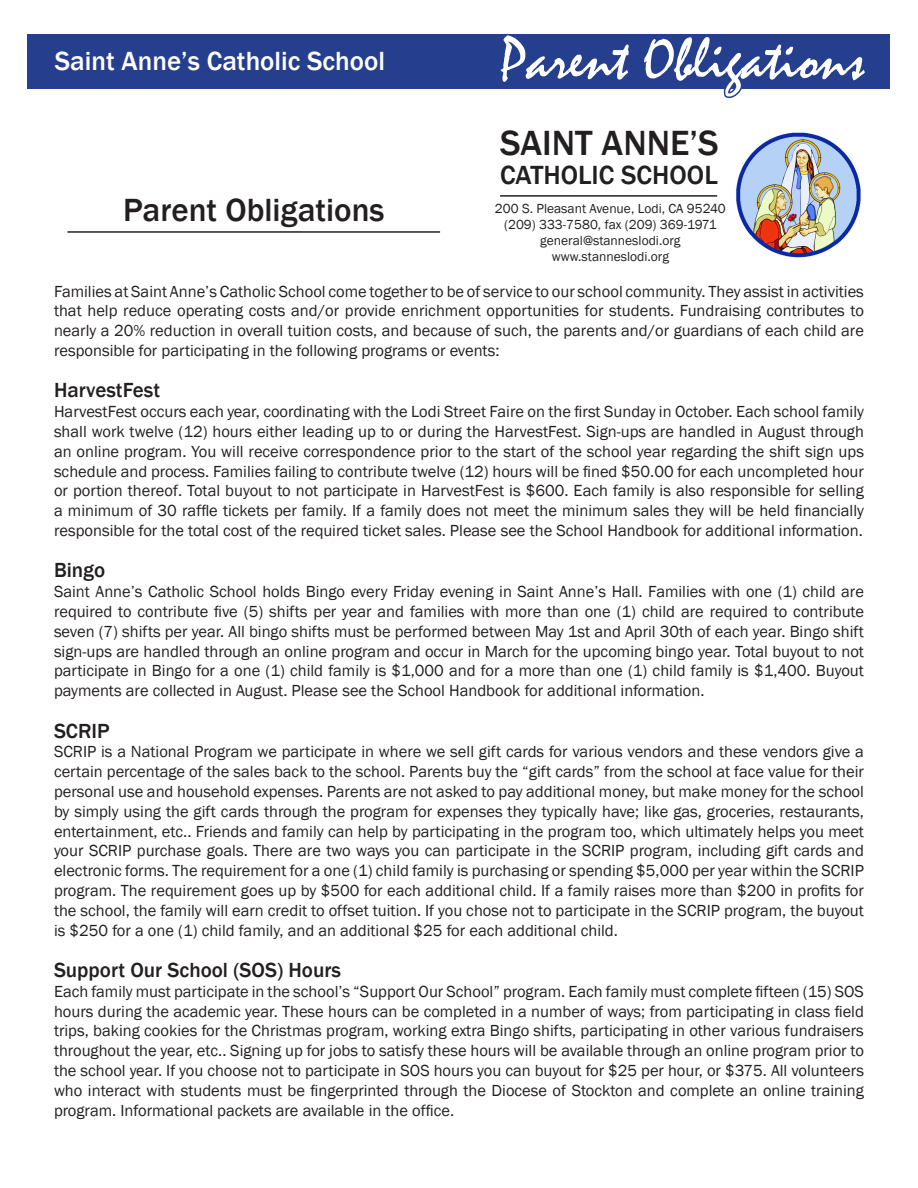
<style>
.page{position:relative;width:918px;height:1188px;background:#fff}
.page>*{position:absolute;margin:0;border:0;box-sizing:border-box;transform-origin:0 0}
.t1{font:60px "Mistral";color:#fff}
.t2{font:500 36px "Franklin Gothic";color:#231f20}
.t3{font:500 33px "Franklin Gothic";color:#231f20}
.t4{font:500 27px "Franklin Gothic";color:#fff}
.t5{font:500 27px "Franklin Gothic";color:#231f20}
.t6{font:500 21px "Franklin Gothic";color:#231f20}
.t7{font:16.5px/19.8px "Franklin Gothic";color:#231f20;text-align:justify}
.t8{font:13.5px "Franklin Gothic";color:#231f20}
</style>
<div class="page">
<div style="left:28px;top:34px;width:862px;height:55px;background:#253f8e"></div>
<svg style="left:723px;top:89px;width:19px;height:9px"></svg>
<img style="left:736px;top:132px;width:125px;height:126px">
<hr style="left:500px;top:195px;width:217px;height:2px;background:#231f20">
<hr style="left:68px;top:231px;width:372px;height:2px;background:#231f20">
<p class="t4" style="left:55px;top:44px;width:332px">Saint Anne’s Catholic School</p>
<p class="t3" style="left:123px;top:190px;width:263px">Parent Obligations</p>
<p class="t1" style="left:500px;top:23px;width:366px">Parent Obligations</p>
<p class="t2" style="left:500px;top:121px;width:220px">SAINT ANNE’S</p>
<p class="t5" style="left:500px;top:158px;width:219px">CATHOLIC SCHOOL</p>
<p class="t8" style="left:495px;top:200px;width:232px">200 S. Pleasant Avenue, Lodi, CA 95240</p>
<p class="t8" style="left:504px;top:216px;width:214px">(209) 333-7580, fax (209) 369-1971</p>
<p class="t8" style="left:540px;top:232px;width:142px">general@stanneslodi.org</p>
<p class="t8" style="left:552px;top:249px;width:119px">www.stanneslodi.org</p>
<p class="t7" style="left:54px;top:282px;width:812px">Families at Saint Anne’s Catholic School come together to be of service to our school community. They assist in activities that help reduce operating costs and/or provide enrichment opportunities for students. Fundraising contributes to nearly a 20% reduction in overall tuition costs, and because of such, the parents and/or guardians of each child are responsible for participating in the following programs or events:</p>
<p class="t6" style="left:54px;top:377px;width:108px">HarvestFest</p>
<p class="t7" style="left:54px;top:402px;width:812px">HarvestFest occurs each year, coordinating with the Lodi Street Faire on the first Sunday in October. Each school family shall work twelve (12) hours either leading up to or during the HarvestFest. Sign-ups are handled in August through an online program. You will receive correspondence prior to the start of the school year regarding the shift sign ups schedule and process. Families failing to contribute twelve (12) hours will be fined $50.00 for each uncompleted hour or portion thereof. Total buyout to not participate in HarvestFest is $600. Each family is also responsible for selling a minimum of 30 raffle tickets per family. If a family does not meet the minimum sales they will be held financially responsible for the total cost of the required ticket sales. Please see the School Handbook for additional information.</p>
<p class="t6" style="left:54px;top:557px;width:53px">Bingo</p>
<p class="t7" style="left:54px;top:582px;width:812px">Saint Anne’s Catholic School holds Bingo every Friday evening in Saint Anne’s Hall. Families with one (1) child are required to contribute five (5) shifts per year and families with more than one (1) child are required to contribute seven (7) shifts per year. All bingo shifts must be performed between May 1st and April 30th of each year. Bingo shift sign-ups are handled through an online program and occur in March for the upcoming bingo year. Total buyout to not participate in Bingo for a one (1) child family is $1,000 and for a more than one (1) child family is $1,400. Buyout payments are collected in August. Please see the School Handbook for additional information.</p>
<p class="t6" style="left:54px;top:718px;width:57px">SCRIP</p>
<p class="t7" style="left:54px;top:742px;width:812px">SCRIP is a National Program we participate in where we sell gift cards for various vendors and these vendors give a certain percentage of the sales back to the school. Parents buy the “gift cards” from the school at face value for their personal use and household expenses. Parents are not asked to pay additional money, but make money for the school by simply using the gift cards through the program for expenses they typically have; like gas, groceries, restaurants, entertainment, etc.. Friends and family can help by participating in the program too, which ultimately helps you meet your SCRIP purchase goals. There are two ways you can participate in the SCRIP program, including gift cards and electronic forms. The requirement for a one (1) child family is purchasing or spending $5,000 per year within the SCRIP program. The requirement goes up by $500 for each additional child. If a family raises more than $200 in profits for the school, the family will earn credit to offset tuition. If you chose not to participate in the SCRIP program, the buyout is $250 for a one (1) child family, and an additional $25 for each additional child.</p>
<p class="t6" style="left:54px;top:957px;width:289px">Support Our School (SOS) Hours</p>
<p class="t7" style="left:54px;top:982px;width:812px">Each family must participate in the school’s “Support Our School” program. Each family must complete fifteen (15) SOS hours during the academic year. These hours can be completed in a number of ways; from participating in class field trips, baking cookies for the Christmas program, working extra Bingo shifts, participating in other various fundraisers throughout the year, etc.. Signing up for jobs to satisfy these hours will be available through an online program prior to the school year. If you choose not to participate in SOS hours you can buyout for $25 per hour, or $375. All volunteers who interact with students must be fingerprinted through the Diocese of Stockton and complete an online training program. Informational packets are available in the office.</p>
</div>
